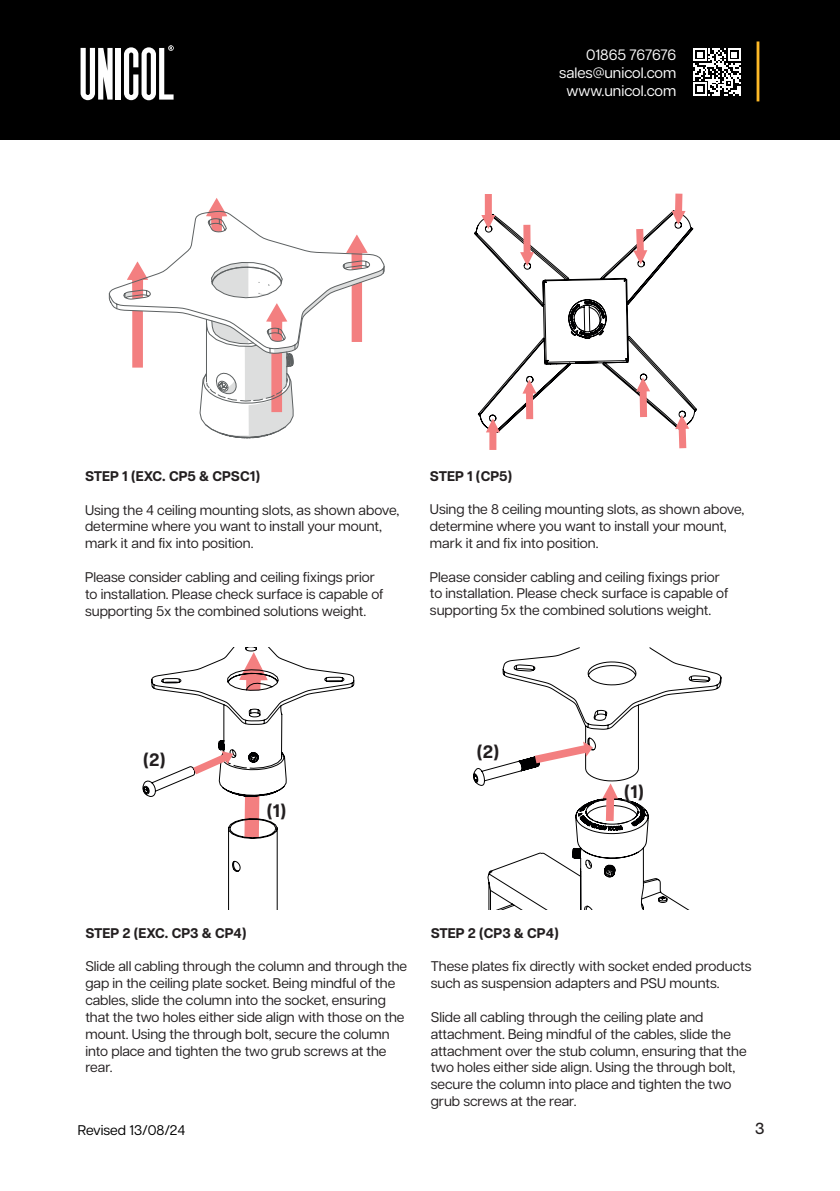
<style>
.page{position:relative;width:840px;height:1191px;background:#fff}
.page>*{position:absolute;margin:0;border:0;box-sizing:border-box;transform-origin:0 0}
.t1{font:700 18px "Articulat CF";color:#231f20}
.t2{font:500 16px "Articulat CF";color:#231f20}
.t3{font:15px/18px "Articulat CF";color:#fff;text-align:right}
.t4{font:14px/16.8px "Articulat CF";color:#231f20}
.t5{font:700 14px "Articulat CF";color:#231f20}
.t6{font:14px "Articulat CF";color:#000}
</style>
<div class="page">
<div style="left:0;top:0;width:839px;height:140px;background:#000"></div>
<svg style="left:124px;top:45px;width:49px;height:55px"></svg>
<div style="left:116px;top:48px;width:5px;height:52px;background:#fff"></div>
<svg style="left:80px;top:48px;width:32px;height:52px"></svg>
<hr style="left:756px;top:41px;width:3px;height:60px;background:#fdb927">
<svg style="left:693px;top:48px;width:47px;height:48px"></svg>
<svg style="left:109px;top:198px;width:275px;height:240px"></svg>
<svg style="left:474px;top:211px;width:222px;height:222px"></svg>
<svg style="left:671px;top:194px;width:14px;height:31px"></svg>
<svg style="left:633px;top:229px;width:14px;height:35px"></svg>
<svg style="left:481px;top:194px;width:14px;height:35px"></svg>
<svg style="left:520px;top:225px;width:14px;height:41px"></svg>
<svg style="left:635px;top:377px;width:14px;height:40px"></svg>
<svg style="left:674px;top:415px;width:14px;height:33px"></svg>
<svg style="left:522px;top:379px;width:14px;height:40px"></svg>
<svg style="left:485px;top:418px;width:14px;height:32px"></svg>
<svg style="left:143px;top:648px;width:211px;height:261px"></svg>
<svg style="left:193px;top:751px;width:40px;height:23px"></svg>
<svg style="left:502px;top:648px;width:218px;height:107px"></svg>
<svg style="left:473px;top:755px;width:215px;height:154px"></svg>
<svg style="left:575px;top:770px;width:73px;height:139px"></svg>
<svg style="left:534px;top:741px;width:58px;height:22px"></svg>
<p class="t3" style="left:559px;top:44px;width:118px">01865 767676 sales@unicol.com www.unicol.com</p>
<p class="t5" style="left:85px;top:466px;width:176px">STEP 1 (EXC. CP5 &amp; CPSC1)</p>
<p class="t4" style="left:85px;top:500px;width:315px">Using the 4 ceiling mounting slots, as shown above, determine where you want to install your mount, mark it and fix into position.</p>
<p class="t4" style="left:85px;top:567px;width:300px">Please consider cabling and ceiling fixings prior to installation. Please check surface is capable of supporting 5x the combined solutions weight.</p>
<p class="t5" style="left:429px;top:465px;width:84px">STEP 1 (CP5)</p>
<p class="t4" style="left:429px;top:500px;width:315px">Using the 8 ceiling mounting slots, as shown above, determine where you want to install your mount, mark it and fix into position.</p>
<p class="t4" style="left:429px;top:567px;width:300px">Please consider cabling and ceiling fixings prior to installation. Please check surface is capable of supporting 5x the combined solutions weight.</p>
<p class="t1" style="left:143px;top:746px;width:24px">(2)</p>
<p class="t1" style="left:266px;top:797px;width:21px">(1)</p>
<p class="t1" style="left:476px;top:738px;width:24px">(2)</p>
<p class="t1" style="left:624px;top:778px;width:21px">(1)</p>
<p class="t5" style="left:85px;top:922px;width:163px">STEP 2 (EXC. CP3 &amp; CP4)</p>
<p class="t4" style="left:85px;top:957px;width:323px">Slide all cabling through the column and through the gap in the ceiling plate socket. Being mindful of the cables, slide the column into the socket, ensuring that the two holes either side align with those on the mount. Using the through bolt, secure the column into place and tighten the two grub screws at the rear.</p>
<p class="t5" style="left:430px;top:922px;width:129px">STEP 2 (CP3 &amp; CP4)</p>
<p class="t4" style="left:430px;top:957px;width:322px">These plates fix directly with socket ended products such as suspension adapters and PSU mounts.</p>
<p class="t4" style="left:430px;top:1007px;width:317px">Slide all cabling through the ceiling plate and attachment. Being mindful of the cables, slide the attachment over the stub column, ensuring that the two holes either side align. Using the through bolt, secure the column into place and tighten the two grub screws at the rear.</p>
<p class="t6" style="left:78px;top:1119px;width:109px">Revised 13/08/24</p>
<p class="t2" style="left:754px;top:1117px;width:11px">3</p>
</div>
